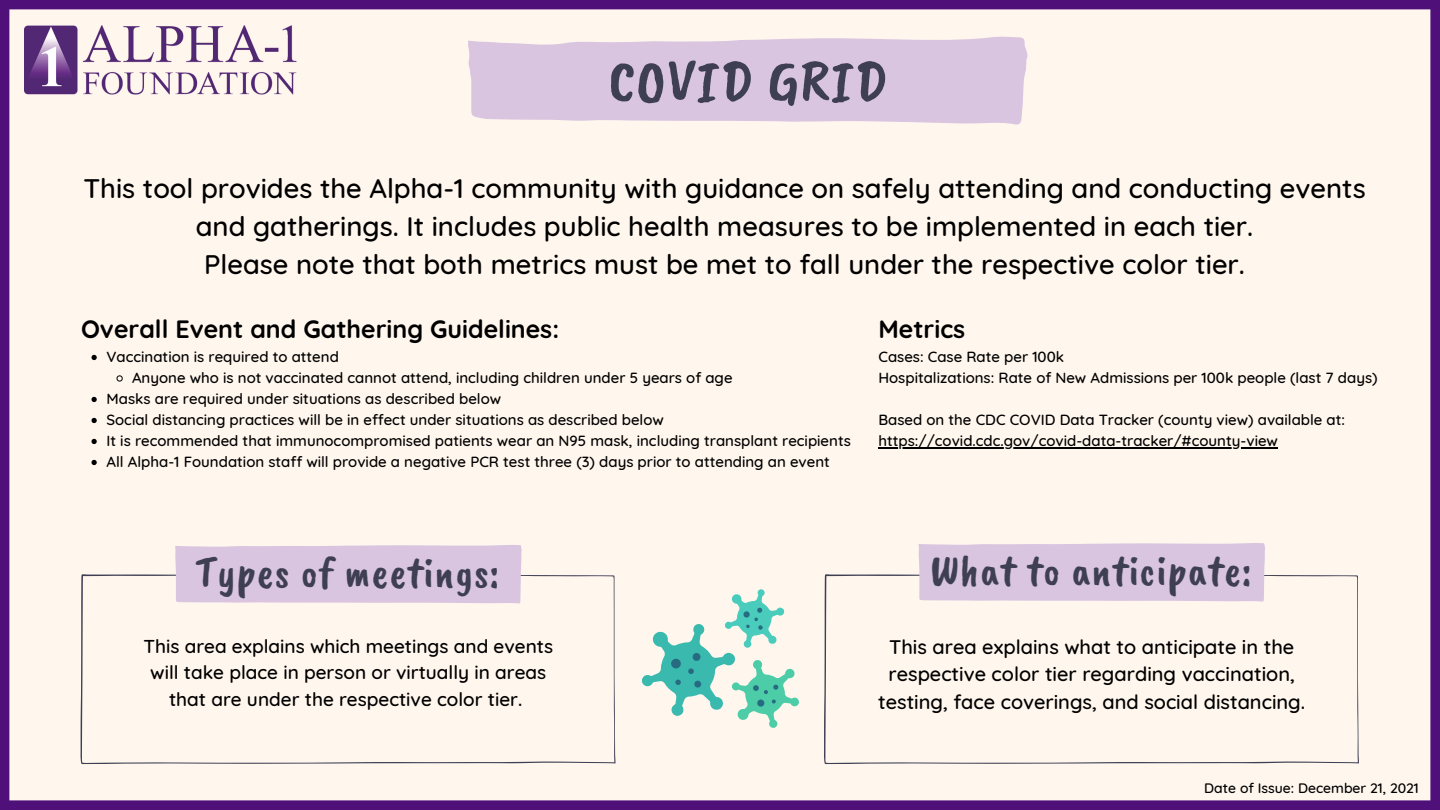
<style>
.page{position:relative;width:1440px;height:810px;background:#fff7ee}
.page>*{position:absolute;margin:0;border:0;box-sizing:border-box;transform-origin:0 0}
.t1{font:60px "Caveat Brush";letter-spacing:.02em;color:#3f3f54}
.t2{font:44.5px "Caveat Brush";letter-spacing:.02em;color:#3f3f54}
.t3{font:500 27.4px/37.8px "Quicksand";color:#000;text-align:center}
.t4{font:700 25px "Quicksand";color:#000}
.t5{font:500 20px/27.8px "Quicksand";color:#000;text-align:center}
.t6{font:500 19px/26.2px "Quicksand";color:#000;text-align:center}
.t7{font:500 15px "Quicksand";color:#000}
.t8{font:500 14px "Quicksand";color:#000}
</style>
<div class="page">
<svg style="left:468px;top:36px;width:561px;height:89px;background:#ddcae1"></svg>
<div style="left:81px;top:574px;width:535px;height:190px;background:#fff7ee"></div>
<div style="left:175px;top:545px;width:347px;height:59px;background:#dac5e0"></div>
<div style="left:824px;top:574px;width:535px;height:190px;background:#fff7ee"></div>
<div style="left:919px;top:543px;width:346px;height:59px;background:#dac5e0"></div>
<img style="left:25px;top:17px;width:274px;height:86px">
<svg style="left:641px;top:589px;width:158px;height:140px;background:#c3e5d9"></svg>
<svg style="left:92px;top:355px;width:5px;height:5px"></svg>
<svg style="left:116px;top:375px;width:7px;height:7px"></svg>
<svg style="left:92px;top:397px;width:5px;height:5px"></svg>
<svg style="left:92px;top:418px;width:5px;height:5px"></svg>
<svg style="left:92px;top:439px;width:5px;height:5px"></svg>
<svg style="left:92px;top:460px;width:5px;height:5px"></svg>
<hr style="left:878px;top:447px;width:400px;height:2px;background:#000">
<p class="t1" style="left:609px;top:43px;width:280px">COVID GRID</p>
<p class="t3" style="left:83px;top:169px;width:1284px">This tool provides the Alpha-1 community with guidance on safely attending and conducting events and gatherings. It includes public health measures to be implemented in each tier.</p>
<p class="t3" style="left:204px;top:245px;width:1042px">Please note that both metrics must be met to fall under the respective color tier.</p>
<p class="t4" style="left:81px;top:313px;width:480px">Overall Event and Gathering Guidelines:</p>
<p class="t7" style="left:106px;top:347px;width:234px">Vaccination is required to attend</p>
<p class="t7" style="left:132px;top:368px;width:602px">Anyone who is not vaccinated cannot attend, including children under 5 years of age</p>
<p class="t7" style="left:106px;top:389px;width:396px">Masks are required under situations as described below</p>
<p class="t7" style="left:106px;top:410px;width:559px">Social distancing practices will be in effect under situations as described below</p>
<p class="t7" style="left:106px;top:431px;width:746px">It is recommended that immunocompromised patients wear an N95 mask, including transplant recipients</p>
<p class="t7" style="left:106px;top:452px;width:725px">All Alpha-1 Foundation staff will provide a negative PCR test three (3) days prior to attending an event</p>
<p class="t4" style="left:878px;top:313px;width:88px">Metrics</p>
<p class="t7" style="left:878px;top:347px;width:187px">Cases: Case Rate per 100k</p>
<p class="t7" style="left:878px;top:368px;width:501px">Hospitalizations: Rate of New Admissions per 100k people (last 7 days)</p>
<p class="t7" style="left:878px;top:410px;width:468px">Based on the CDC COVID Data Tracker (county view) available at:</p>
<p class="t7" style="left:878px;top:431px;width:401px">https://covid.cdc.gov/covid-data-tracker/#county-view</p>
<p class="t2" style="left:195px;top:544px;width:305px">Types of meetings:</p>
<p class="t6" style="left:143px;top:633px;width:411px">This area explains which meetings and events will take place in person or virtually in areas that are under the respective color tier.</p>
<p class="t2" style="left:930px;top:542px;width:323px">What to anticipate:</p>
<p class="t5" style="left:878px;top:632px;width:429px">This area explains what to anticipate in the respective color tier regarding vaccination, testing, face coverings, and social distancing.</p>
<p class="t8" style="left:1204px;top:779px;width:216px">Date of Issue: December 21, 2021</p>
</div>
